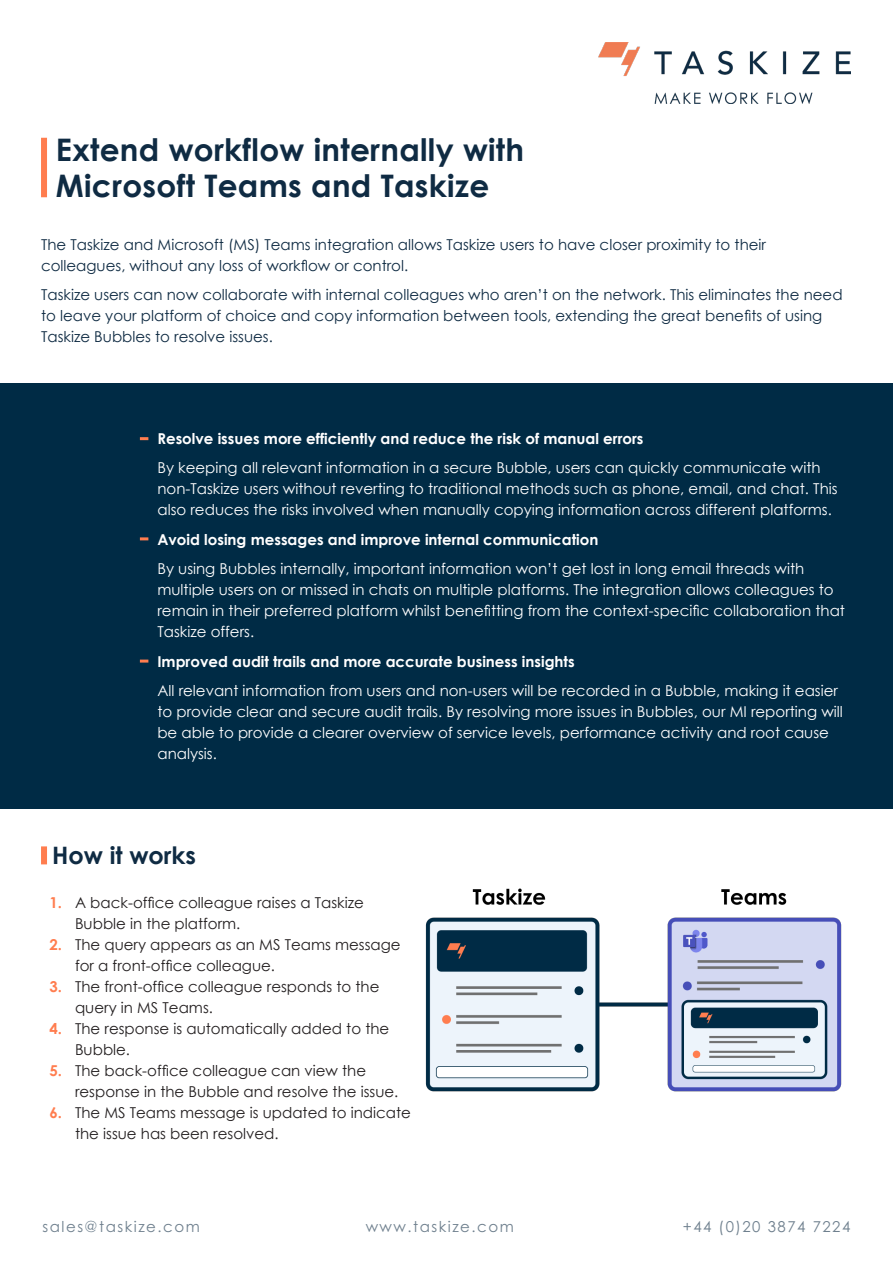
<style>
.page{position:relative;width:893px;height:1263px;background:#fff}
.page>*{position:absolute;margin:0;border:0;box-sizing:border-box;transform-origin:0 0}
.t1{font:700 31.05px/36.2px "Century Gothic";letter-spacing:.01em;color:#0f2b43}
.Body{font:700 24px "Century Gothic";color:#0f2b43}
.Body-2{font:15px/21px "Century Gothic";color:#fff}
.t2{font:15px/21px "Century Gothic";color:#231f20}
.Body-3{font:15px/21px "Century Gothic";color:#0f2b43}
.Body-4{font:700 15px "Century Gothic";color:#fff}
.Sub_Heading{font:15px "Century Gothic Pro";letter-spacing:.1em;color:#6f808e}
.s1{font-weight:700;color:#ff7d4f}
</style>
<div class="page">
<img style="left:598px;top:43px;width:252px;height:61px">
<div style="left:41px;top:138px;width:6px;height:59px;background:#ff7d4f"></div>
<img style="left:425px;top:888px;width:417px;height:204px">
<div style="left:41px;top:846px;width:6px;height:18px;background:#ff7d4f"></div>
<div style="left:0;top:384px;width:893px;height:425px;background:#002b45"></div>
<svg style="left:140px;top:437px;width:8px;height:3px"></svg>
<svg style="left:140px;top:537px;width:8px;height:3px"></svg>
<svg style="left:140px;top:660px;width:8px;height:3px"></svg>
<p class="t1" style="left:56px;top:131px;width:470px">Extend workflow internally with<br>Microsoft Teams and Taskize</p>
<p class="Body-3" style="left:41px;top:234px;width:727px">The Taskize and Microsoft (MS) Teams integration allows Taskize users to have closer proximity to their colleagues, without any loss of workflow or control.</p>
<p class="Body-3" style="left:41px;top:284px;width:803px">Taskize users can now collaborate with internal colleagues who aren’t on the network. This eliminates the need to leave your platform of choice and copy information between tools, extending the great benefits of using<br>Taskize Bubbles to resolve issues.</p>
<p class="Body-4" style="left:157px;top:429px;width:487px">Resolve issues more efficiently and reduce the risk of manual errors</p>
<p class="Body-2" style="left:157px;top:457px;width:682px">By keeping all relevant information in a secure Bubble, users can quickly communicate with non-Taskize users without reverting to traditional methods such as phone, email, and chat. This also reduces the risks involved when manually copying information across different platforms.</p>
<p class="Body-4" style="left:157px;top:530px;width:442px">Avoid losing messages and improve internal communication</p>
<p class="Body-2" style="left:157px;top:558px;width:689px">By using Bubbles internally, important information won’t get lost in long email threads with multiple users on or missed in chats on multiple platforms. The integration allows colleagues to remain in their preferred platform whilst benefitting from the context-specific collaboration that Taskize offers.</p>
<p class="Body-4" style="left:157px;top:652px;width:419px">Improved audit trails and more accurate business insights</p>
<p class="Body-2" style="left:157px;top:680px;width:687px">All relevant information from users and non-users will be recorded in a Bubble, making it easier to provide clear and secure audit trails. By resolving more issues in Bubbles, our MI reporting will be able to provide a clearer overview of service levels, performance activity and root cause analysis.</p>
<p class="Body" style="left:52px;top:840px;width:145px">How it works</p>
<p class="t2" style="left:75px;top:892px;width:290px;text-indent:-26px"><span class="s1">1.</span> A back-office colleague raises a Taskize<br>Bubble in the platform.</p>
<p class="t2" style="left:75px;top:934px;width:327px;text-indent:-26px"><span class="s1">2.</span> The query appears as an MS Teams message for a front-office colleague.</p>
<p class="t2" style="left:75px;top:976px;width:306px;text-indent:-26px"><span class="s1">3.</span> The front-office colleague responds to the query in MS Teams.</p>
<p class="t2" style="left:75px;top:1018px;width:316px;text-indent:-26px"><span class="s1">4.</span> The response is automatically added to the<br>Bubble.</p>
<p class="t2" style="left:75px;top:1060px;width:325px;text-indent:-26px"><span class="s1">5.</span> The back-office colleague can view the response in the Bubble and resolve the issue.</p>
<p class="t2" style="left:75px;top:1102px;width:337px;text-indent:-26px"><span class="s1">6.</span> The MS Teams message is updated to indicate the issue has been resolved.</p>
<p class="Sub_Heading" style="left:43px;top:1217px;width:159px">sales@taskize.com</p>
<p class="Sub_Heading" style="left:366px;top:1217px;width:150px">www.taskize.com</p>
<p class="Sub_Heading" style="left:683px;top:1217px;width:169px">+44 (0)20 3874 7224</p>
</div>
